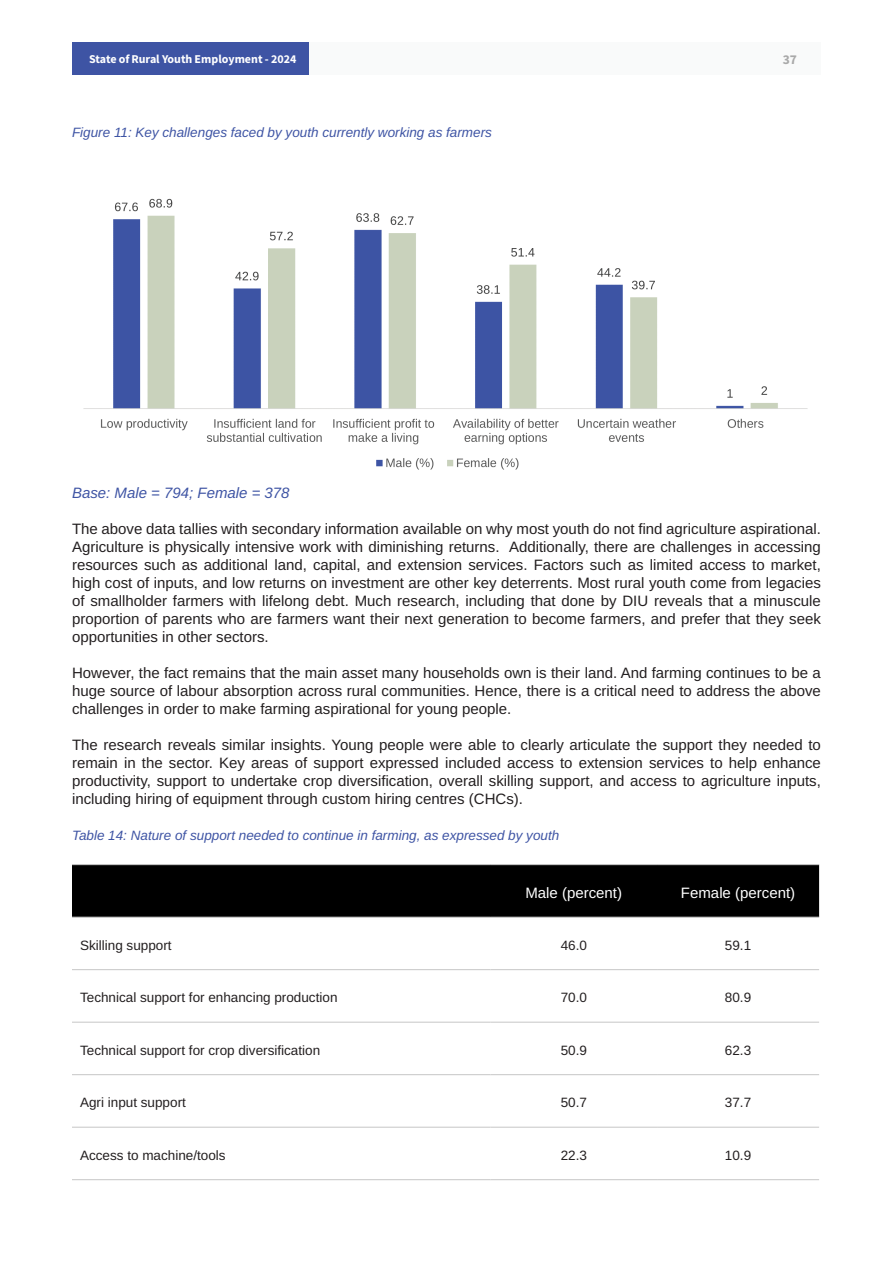
<style>
.page{position:relative;width:893px;height:1263px;background:#fff}
.page>*{position:absolute;margin:0;border:0;box-sizing:border-box;transform-origin:0 0}
.t1{font:15px/18px "Arimo";color:#231f20;text-align:justify}
.t2{font:15px "Arimo";color:#fff}
.t3{font:italic 15px "Arimo";color:#3e54a4}
.t4{font:13.5px "Arimo";color:#231f20}
.t5{font:italic 13.5px "Arimo";color:#3e54a4}
.t6{font:13.5px "Source Sans Variable";color:#a9a9a9}
.t7{font:12px "Source Sans Variable";color:#fff}
</style>
<div class="page">
<div style="left:73px;top:43px;width:236px;height:32px;background:#3e54a4"></div>
<div style="left:309px;top:43px;width:511px;height:32px;background:#f9fafa"></div>
<img style="left:83px;top:198px;width:725px;height:272px">
<div style="left:72px;top:865px;width:747px;height:52px;background:#000"></div>
<hr style="left:72px;top:864px;width:418px;height:1px;background:#c6c6c6">
<hr style="left:490px;top:864px;width:167px;height:1px;background:#c6c6c6">
<hr style="left:657px;top:864px;width:162px;height:1px;background:#c6c6c6">
<hr style="left:72px;top:917px;width:418px;height:1px;background:#c6c6c6">
<hr style="left:490px;top:917px;width:167px;height:1px;background:#c6c6c6">
<hr style="left:657px;top:917px;width:162px;height:1px;background:#c6c6c6">
<hr style="left:72px;top:969px;width:418px;height:1px;background:#c6c6c6">
<hr style="left:490px;top:969px;width:167px;height:1px;background:#c6c6c6">
<hr style="left:657px;top:969px;width:162px;height:1px;background:#c6c6c6">
<hr style="left:72px;top:1022px;width:418px;height:1px;background:#c6c6c6">
<hr style="left:490px;top:1022px;width:167px;height:1px;background:#c6c6c6">
<hr style="left:657px;top:1022px;width:162px;height:1px;background:#c6c6c6">
<hr style="left:72px;top:1074px;width:418px;height:1px;background:#c6c6c6">
<hr style="left:490px;top:1074px;width:167px;height:1px;background:#c6c6c6">
<hr style="left:657px;top:1074px;width:162px;height:1px;background:#c6c6c6">
<hr style="left:72px;top:1127px;width:418px;height:1px;background:#c6c6c6">
<hr style="left:490px;top:1127px;width:167px;height:1px;background:#c6c6c6">
<hr style="left:657px;top:1127px;width:162px;height:1px;background:#c6c6c6">
<hr style="left:72px;top:1179px;width:418px;height:1px;background:#c6c6c6">
<hr style="left:490px;top:1179px;width:167px;height:1px;background:#c6c6c6">
<hr style="left:657px;top:1179px;width:162px;height:1px;background:#c6c6c6">
<p class="t7" style="left:89px;top:52px;width:209px">State of Rural Youth Employment - 2024</p>
<p class="t6" style="left:783px;top:52px;width:16px">37</p>
<p class="t5" style="left:72px;top:123px;width:421px">Figure 11: Key challenges faced by youth currently working as farmers</p>
<p class="t3" style="left:72px;top:483px;width:219px">Base: Male = 794; Female = 378</p>
<p class="t1" style="left:72px;top:520px;width:750px">The above data tallies with secondary information available on why most youth do not find agriculture aspirational.<br>Agriculture is physically intensive work with diminishing returns. Additionally, there are challenges in accessing resources such as additional land, capital, and extension services. Factors such as limited access to market, high cost of inputs, and low returns on investment are other key deterrents. Most rural youth come from legacies of smallholder farmers with lifelong debt. Much research, including that done by DIU reveals that a minuscule proportion of parents who are farmers want their next generation to become farmers, and prefer that they seek opportunities in other sectors.</p>
<p class="t1" style="left:72px;top:664px;width:750px">However, the fact remains that the main asset many households own is their land. And farming continues to be a huge source of labour absorption across rural communities. Hence, there is a critical need to address the above challenges in order to make farming aspirational for young people.</p>
<p class="t1" style="left:72px;top:736px;width:750px">The research reveals similar insights. Young people were able to clearly articulate the support they needed to remain in the sector. Key areas of support expressed included access to extension services to help enhance productivity, support to undertake crop diversification, overall skilling support, and access to agriculture inputs, including hiring of equipment through custom hiring centres (CHCs).</p>
<p class="t5" style="left:72px;top:826px;width:489px">Table 14: Nature of support needed to continue in farming, as expressed by youth</p>
<p class="t2" style="left:525px;top:882px;width:98px">Male (percent)</p>
<p class="t2" style="left:681px;top:882px;width:116px">Female (percent)</p>
<p class="t4" style="left:80px;top:935px;width:93px">Skilling support</p>
<p class="t4" style="left:561px;top:935px;width:28px">46.0</p>
<p class="t4" style="left:725px;top:935px;width:28px">59.1</p>
<p class="t4" style="left:80px;top:988px;width:259px">Technical support for enhancing production</p>
<p class="t4" style="left:561px;top:988px;width:28px">70.0</p>
<p class="t4" style="left:725px;top:988px;width:28px">80.9</p>
<p class="t4" style="left:80px;top:1040px;width:242px">Technical support for crop diversification</p>
<p class="t4" style="left:561px;top:1040px;width:28px">50.9</p>
<p class="t4" style="left:725px;top:1040px;width:28px">62.3</p>
<p class="t4" style="left:80px;top:1093px;width:107px">Agri input support</p>
<p class="t4" style="left:561px;top:1093px;width:28px">50.7</p>
<p class="t4" style="left:725px;top:1093px;width:28px">37.7</p>
<p class="t4" style="left:80px;top:1145px;width:147px">Access to machine/tools</p>
<p class="t4" style="left:561px;top:1145px;width:28px">22.3</p>
<p class="t4" style="left:725px;top:1145px;width:28px">10.9</p>
</div>
